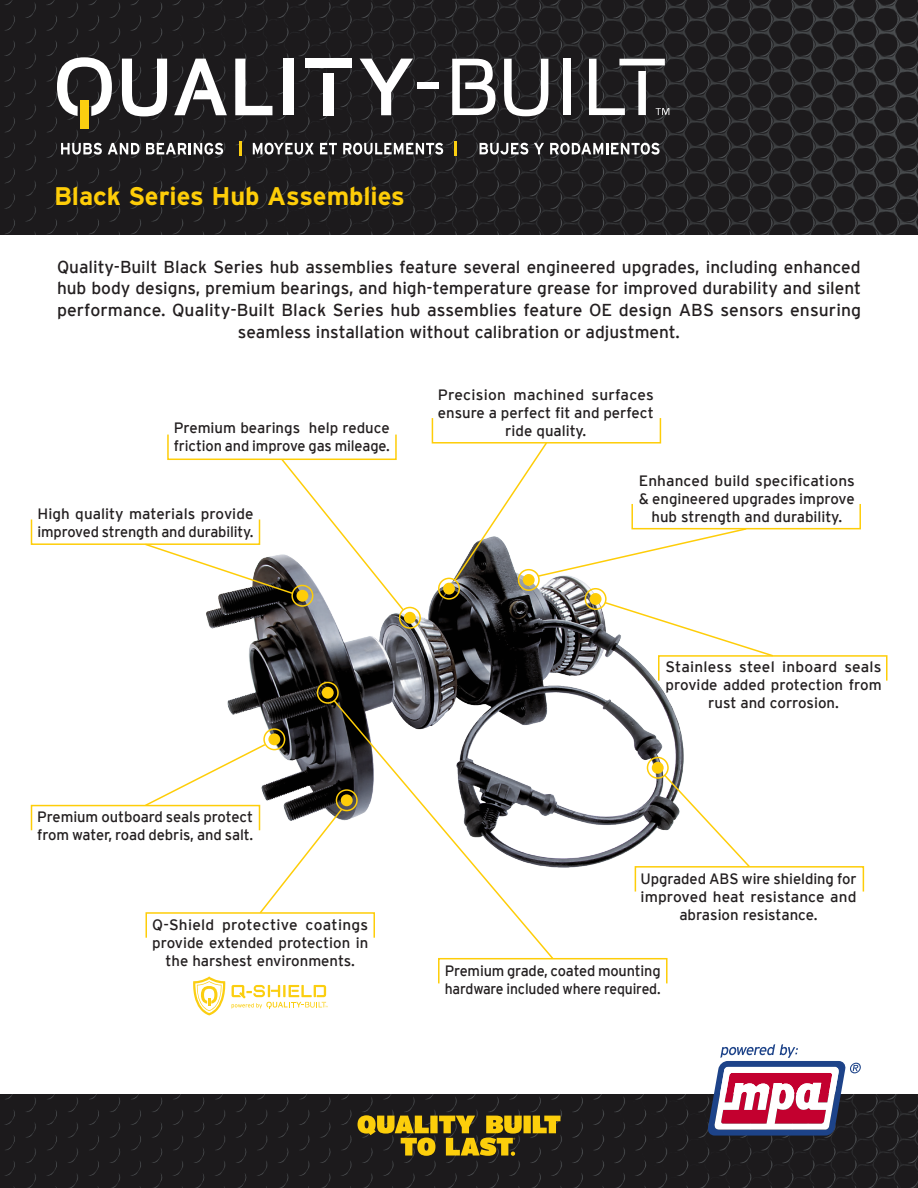
<style>
.page{position:relative;width:918px;height:1188px;background:#fff}
.page>*{position:absolute;margin:0;border:0;box-sizing:border-box;transform-origin:0 0}
.t1{font:700 25.5px "Interstate";color:#fecd08}
.t2{font:17.25px/21.6px "Interstate";color:#231f20;text-align:center}
.t3{font:15px/18px "Interstate";color:#231f20;text-align:center}
</style>
<div class="page">
<img style="left:0;top:0;width:918px;height:1188px">
<div style="left:0;top:235px;width:918px;height:859px;background:#fff"></div>
<img style="left:206px;top:577px;width:478px;height:315px">
<hr style="left:239px;top:141px;width:3px;height:15px;background:#fbce10">
<hr style="left:454px;top:141px;width:3px;height:15px;background:#fbce10">
<svg style="left:61px;top:143px;width:41px;height:12px"></svg>
<svg style="left:108px;top:143px;width:32px;height:11px"></svg>
<svg style="left:146px;top:143px;width:77px;height:12px"></svg>
<svg style="left:253px;top:143px;width:61px;height:12px"></svg>
<svg style="left:320px;top:143px;width:17px;height:11px"></svg>
<svg style="left:343px;top:143px;width:100px;height:12px"></svg>
<svg style="left:480px;top:143px;width:48px;height:12px"></svg>
<svg style="left:534px;top:143px;width:10px;height:11px"></svg>
<svg style="left:550px;top:143px;width:110px;height:12px"></svg>
<svg style="left:122px;top:59px;width:45px;height:57px"></svg>
<svg style="left:174px;top:59px;width:53px;height:56px"></svg>
<svg style="left:235px;top:59px;width:37px;height:56px"></svg>
<div style="left:284px;top:59px;width:10px;height:56px;background:#fff"></div>
<div style="left:324px;top:73px;width:10px;height:42px;background:#fff"></div>
<div style="left:306px;top:59px;width:46px;height:9px;background:#fff"></div>
<svg style="left:360px;top:59px;width:53px;height:56px"></svg>
<svg style="left:452px;top:59px;width:43px;height:56px"></svg>
<svg style="left:504px;top:59px;width:44px;height:57px"></svg>
<div style="left:563px;top:59px;width:8px;height:56px;background:#fff"></div>
<svg style="left:589px;top:59px;width:80px;height:56px"></svg>
<svg style="left:57px;top:57px;width:55px;height:59px"></svg>
<div style="left:80px;top:100px;width:8px;height:29px;background:#fbce10"></div>
<div style="left:417px;top:82px;width:22px;height:6px;background:#fff"></div>
<svg style="left:358px;top:1115px;width:202px;height:41px;background:#7e6915"></svg>
<svg style="left:707px;top:1044px;width:154px;height:92px"></svg>
<svg style="left:193px;top:977px;width:33px;height:38px"></svg>
<svg style="left:232px;top:985px;width:96px;height:24px"></svg>
<div style="left:31px;top:519px;width:229px;height:26px;border:2px solid #fecd08"></div>
<div style="left:31px;top:805px;width:229px;height:26px;border:2px solid #fecd08"></div>
<div style="left:635px;top:866px;width:229px;height:26px;border:2px solid #fecd08"></div>
<div style="left:631px;top:503px;width:230px;height:26px;border:2px solid #fecd08"></div>
<svg style="left:143px;top:743px;width:189px;height:172px"></svg>
<svg style="left:662px;top:773px;width:90px;height:96px"></svg>
<svg style="left:603px;top:601px;width:172px;height:57px"></svg>
<svg style="left:332px;top:699px;width:223px;height:262px"></svg>
<svg style="left:144px;top:457px;width:261px;height:155px"></svg>
<svg style="left:452px;top:441px;width:296px;height:142px"></svg>
<div style="left:291px;top:585px;width:22px;height:22px;border:2px solid #fecd08;border-radius:50%"></div>
<div style="left:296px;top:590px;width:12px;height:12px;background:#fecd08;border-radius:50%"></div>
<div style="left:263px;top:728px;width:22px;height:22px;border:2px solid #fecd08;border-radius:50%"></div>
<div style="left:268px;top:733px;width:12px;height:12px;background:#fecd08;border-radius:50%"></div>
<div style="left:336px;top:789px;width:22px;height:22px;border:2px solid #fecd08;border-radius:50%"></div>
<div style="left:341px;top:794px;width:12px;height:12px;background:#fecd08;border-radius:50%"></div>
<div style="left:647px;top:757px;width:22px;height:22px;border:2px solid #fecd08;border-radius:50%"></div>
<div style="left:652px;top:762px;width:12px;height:12px;background:#fecd08;border-radius:50%"></div>
<div style="left:585px;top:588px;width:22px;height:22px;border:2px solid #fecd08;border-radius:50%"></div>
<div style="left:590px;top:593px;width:12px;height:12px;background:#fecd08;border-radius:50%"></div>
<div style="left:317px;top:682px;width:22px;height:22px;border:2px solid #fecd08;border-radius:50%"></div>
<div style="left:322px;top:687px;width:12px;height:12px;background:#fecd08;border-radius:50%"></div>
<div style="left:399px;top:607px;width:22px;height:22px;border:2px solid #fecd08;border-radius:50%"></div>
<div style="left:404px;top:612px;width:12px;height:12px;background:#fecd08;border-radius:50%"></div>
<div style="left:438px;top:578px;width:22px;height:22px;border:2px solid #fecd08;border-radius:50%"></div>
<div style="left:443px;top:583px;width:12px;height:12px;background:#fecd08;border-radius:50%"></div>
<div style="left:518px;top:569px;width:22px;height:22px;border:2px solid #fecd08;border-radius:50%"></div>
<div style="left:523px;top:574px;width:12px;height:12px;background:#fecd08;border-radius:50%"></div>
<p class="t1" style="left:54px;top:180px;width:353px">Black Series Hub Assemblies</p>
<p class="t2" style="left:57px;top:256px;width:806px">Quality-Built Black Series hub assemblies feature several engineered upgrades, including enhanced hub body designs, premium bearings, and high-temperature grease for improved durability and silent performance. Quality-Built Black Series hub assemblies feature OE design ABS sensors ensuring seamless installation without calibration or adjustment.</p>
<p class="t3" style="left:174px;top:419px;width:218px;text-align:left">Premium bearings help reduce friction and improve gas mileage.</p>
<p class="t3" style="left:38px;top:504px;width:218px;text-align:left">High quality materials provide improved strength and durability.</p>
<p class="t3" style="left:37px;top:808px;width:218px;text-align:left">Premium outboard seals protect from water, road debris, and salt.</p>
<p class="t3" style="left:152px;top:916px;width:218px">Q-Shield protective coatings provide extended protection in the harshest environments.</p>
<p class="t3" style="left:438px;top:386px;width:217px">Precision machined surfaces ensure a perfect fit and perfect ride quality.</p>
<p class="t3" style="left:639px;top:471px;width:218px">Enhanced build specifications &amp; engineered upgrades improve hub strength and durability.</p>
<p class="t3" style="left:666px;top:658px;width:218px">Stainless steel inboard seals provide added protection from rust and corrosion.</p>
<p class="t3" style="left:640px;top:869px;width:218px">Upgraded ABS wire shielding for improved heat resistance and abrasion resistance.</p>
<p class="t3" style="left:445px;top:961px;width:217px;text-align:left">Premium grade, coated mounting hardware included where required.</p>
</div>
